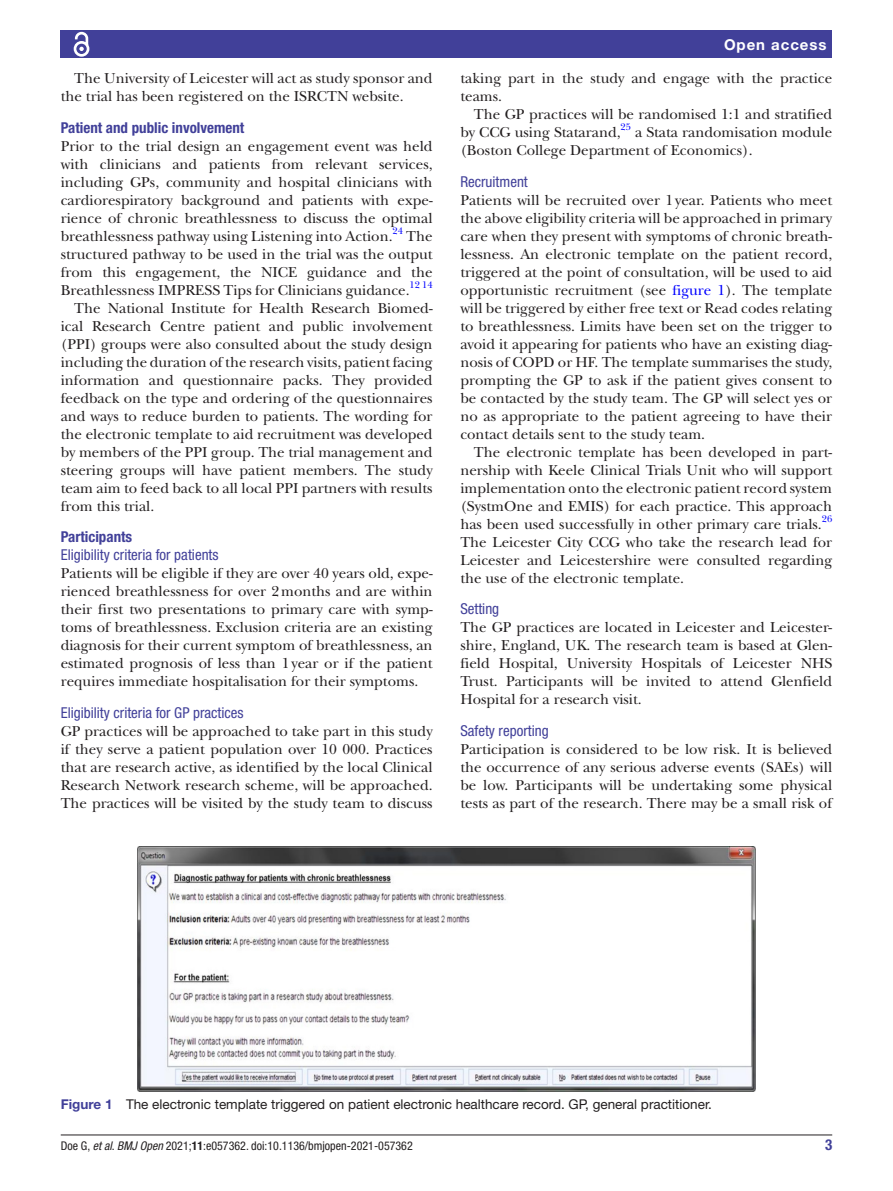
<style>
.page{position:relative;width:893px;height:1191px;background:#fff}
.page>*{position:absolute;margin:0;border:0;box-sizing:border-box;transform-origin:0 0}
.t1{font:15px/18px "New Baskerville";color:#231f20;text-align:justify}
.t2{font:condensed 15px "Helvetica Neue LT Std";color:#414099}
.t3{font:700 condensed 15px "Helvetica Neue LT Std";color:#414099}
.t4{font:700 15px "Helvetica Neue LT Std";letter-spacing:.065em;color:#fff}
.t5{font:13.5px "Helvetica Neue LT Std";color:#231f20}
.t6{font:condensed 12px "Helvetica Neue LT Std";color:#231f20}
.t7{font:9.9px "New Baskerville";color:#00f}
.s1{color:#00f}
.s2{font-weight:700;color:#414099}
.s3{font-style:italic}
.s4{font-weight:700}
</style>
<div class="page">
<hr style="left:61px;top:1134px;width:771px;height:1px;background:#231f20">
<div style="left:61px;top:31px;width:771px;height:27px;background:#414099"></div>
<svg style="left:73px;top:31px;width:17px;height:26px"></svg>
<img style="left:138px;top:846px;width:617px;height:245px">
<p class="t1" style="left:61px;top:69px;width:373px;text-indent:14px">The University of Leicester will act as study sponsor and the trial has been registered on the ISRCTN website.</p>
<p class="t3" style="left:61px;top:118px;width:185px">Patient and public involvement</p>
<p class="t1" style="left:61px;top:137px;width:373px">Prior to the trial design an engagement event was held with clinicians and patients from relevant services, including GPs, community and hospital clinicians with cardiorespiratory background and patients with expe&shy;rience of chronic breathlessness to discuss the optimal breathlessness pathway using Listening into Action.</p>
<p class="t7" style="left:393px;top:225px;width:12px">24</p>
<p class="t1" style="left:61px;top:227px;width:373px;text-indent:345px">The structured pathway to be used in the trial was the output from this engagement, the NICE guidance and the Breathlessness IMPRESS Tips for Clinicians guidance.</p>
<p class="t7" style="left:410px;top:279px;width:24px">12 14</p>
<p class="t1" style="left:61px;top:299px;width:373px;text-indent:14px">The National Institute for Health Research Biomed&shy;ical Research Centre patient and public involvement (PPI) groups were also consulted about the study design including the duration of the research visits, patient facing information and questionnaire packs. They provided feedback on the type and ordering of the questionnaires and ways to reduce burden to patients. The wording for the electronic template to aid recruitment was developed by members of the PPI group. The trial management and steering groups will have patient members. The study team aim to feed back to all local PPI partners with results from this trial.</p>
<p class="t3" style="left:61px;top:528px;width:73px">Participants</p>
<p class="t2" style="left:61px;top:546px;width:159px">Eligibility criteria for patients</p>
<p class="t1" style="left:61px;top:564px;width:373px">Patients will be eligible if they are over 40 years old, expe&shy;rienced breathlessness for over 2months and are within their first two presentations to primary care with symp&shy;toms of breathlessness. Exclusion criteria are an existing diagnosis for their current symptom of breathlessness, an estimated prognosis of less than 1year or if the patient requires immediate hospitalisation for their symptoms.</p>
<p class="t2" style="left:61px;top:704px;width:184px">Eligibility criteria for GP practices</p>
<p class="t1" style="left:61px;top:722px;width:373px">GP practices will be approached to take part in this study if they serve a patient population over 10 000. Practices that are research active, as identified by the local Clinical Research Network research scheme, will be approached.<br>The practices will be visited by the study team to discuss</p>
<p class="t4" style="left:724px;top:35px;width:104px">Open access</p>
<p class="t1" style="left:460px;top:69px;width:373px">taking part in the study and engage with the practice teams.</p>
<p class="t1" style="left:460px;top:105px;width:373px;text-indent:14px">The GP practices will be randomised 1:1 and stratified by CCG using Statarand,</p>
<p class="t7" style="left:621px;top:121px;width:12px">25</p>
<p class="t1" style="left:460px;top:123px;width:373px;text-indent:175px">a Stata randomisation module (Boston College Department of Economics).</p>
<p class="t2" style="left:460px;top:172px;width:69px">Recruitment</p>
<p class="t1" style="left:460px;top:191px;width:373px">Patients will be recruited over 1year. Patients who meet the above eligibility criteria will be approached in primary care when they present with symptoms of chronic breath&shy;lessness. An electronic template on the patient record, triggered at the point of consultation, will be used to aid opportunistic recruitment (see <span class="s1">figure 1</span>). The template will be triggered by either free text or Read codes relating to breathlessness. Limits have been set on the trigger to avoid it appearing for patients who have an existing diag&shy;nosis of COPD or HF. The template summarises the study, prompting the GP to ask if the patient gives consent to be contacted by the study team. The GP will select yes or no as appropriate to the patient agreeing to have their contact details sent to the study team.</p>
<p class="t1" style="left:460px;top:443px;width:373px;text-indent:14px">The electronic template has been developed in part&shy;nership with Keele Clinical Trials Unit who will support implementation onto the electronic patient record system (SystmOne and EMIS) for each practice. This approach has been used successfully in other primary care trials.<sup>26<br></sup>The Leicester City CCG who take the research lead for Leicester and Leicestershire were consulted regarding the use of the electronic template.</p>
<p class="t2" style="left:460px;top:600px;width:40px">Setting</p>
<p class="t1" style="left:460px;top:618px;width:373px">The GP practices are located in Leicester and Leicester&shy;shire, England, UK. The research team is based at Glen&shy;field Hospital, University Hospitals of Leicester NHS Trust. Participants will be invited to attend Glenfield Hospital for a research visit.</p>
<p class="t2" style="left:460px;top:721px;width:90px">Safety reporting</p>
<p class="t1" style="left:460px;top:740px;width:373px">Participation is considered to be low risk. It is believed the occurrence of any serious adverse events (SAEs) will be low. Participants will be undertaking some physical tests as part of the research. There may be a small risk of</p>
<p class="t5" style="left:61px;top:1096px;width:653px"><span class="s2">Figure 1</span> The electronic template triggered on patient electronic healthcare record. GP, general practitioner.</p>
<p class="t6" style="left:61px;top:1138px;width:354px">Doe G, <span class="s3">et al</span>. <span class="s3">BMJ Open</span> 2021;<span class="s4">11</span>:e057362. doi:10.1136/bmjopen-2021-057362</p>
<p class="t3" style="left:825px;top:1135px;width:9px">3</p>
</div>
